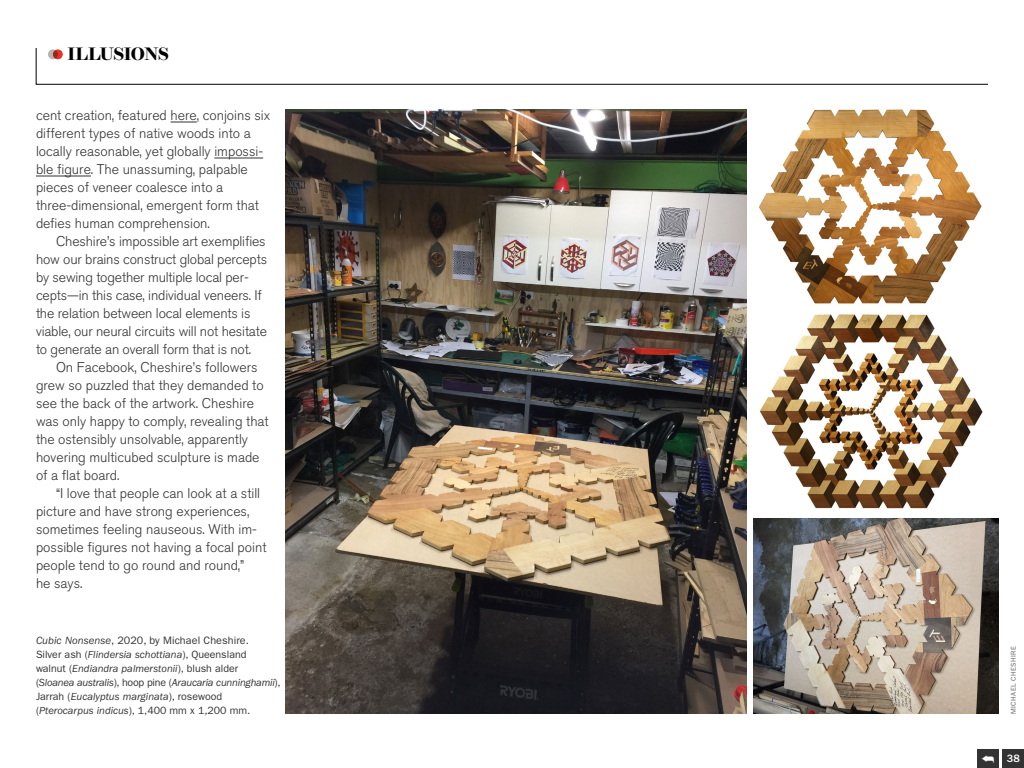
<style>
.page{position:relative;width:1024px;height:768px;background:#fff}
.page>*{position:absolute;margin:0;border:0;box-sizing:border-box;transform-origin:0 0}
.t1{font:600 18px "Brunel Deck";letter-spacing:-.03em;color:#000}
.t2{font:300 14px/18px "Akzidenz Grotesk BQ";color:#333}
.t3{font:500 11px "ITC Franklin Gothic Std";color:#fff}
.t4{font:10.8px "ITC Franklin Gothic Std";letter-spacing:.005em;color:#333}
.t5{font:italic 10.6px/14px "ITC Franklin Gothic Std";color:#333}
.t6{font:7px "ITC Franklin Gothic Std";letter-spacing:.055em;color:#666}
.s1{font-style:italic}
.s2{font-style:normal}
</style>
<div class="page">
<svg style="left:171px;top:122px;width:26px;height:1px"></svg>
<hr style="left:214px;top:158px;width:49px;height:1px;background:#333">
<hr style="left:36px;top:176px;width:55px;height:1px;background:#333">
<img style="left:759px;top:109px;width:223px;height:195px">
<img style="left:759px;top:314px;width:224px;height:195px">
<img style="left:753px;top:518px;width:246px;height:196px">
<div style="left:977px;top:749px;width:22px;height:19px;background:#333"></div>
<svg style="left:36px;top:48px;width:952px;height:37px"></svg>
<img style="left:286px;top:109px;width:461px;height:605px">
<div style="left:1003px;top:749px;width:21px;height:19px;background:#333"></div>
<p class="t1" style="left:68px;top:44px;width:103px">ILLUSIONS</p>
<p class="t2" style="left:36px;top:106px;width:236px">cent creation, featured here, conjoins six different types of native woods into a locally reasonable, yet globally impossi&shy;ble figure. The unassuming, palpable pieces of veneer coalesce into a three-dimensional, emergent form that defies human comprehension.</p>
<p class="t2" style="left:36px;top:232px;width:233px;text-indent:20px">Cheshire’s impossible art exemplifies how our brains construct global percepts by sewing together multiple local per&shy;cepts—in this case, individual veneers. If the relation between local elements is viable, our neural circuits will not hesitate to generate an overall form that is not.</p>
<p class="t2" style="left:36px;top:358px;width:234px;text-indent:20px">On Facebook, Cheshire’s followers grew so puzzled that they demanded to see the back of the artwork. Cheshire was only happy to comply, revealing that the ostensibly unsolvable, apparently hovering multicubed sculpture is made of a flat board.</p>
<p class="t2" style="left:36px;top:485px;width:232px;text-indent:20px">“I love that people can look at a still picture and have strong experiences, sometimes feeling nauseous. With im&shy;possible figures not having a focal point people tend to go round and round,”<br>he says.</p>
<p class="t4" style="left:36px;top:634px;width:215px"><span class="s1">Cubic Nonsense</span>, 2020, by Michael Cheshire.</p>
<p class="t5" style="left:36px;top:648px;width:246px"><span class="s2">Silver ash (</span>Flindersia schottiana<span class="s2">), Queensland<br>walnut (</span>Endiandra palmerstonii<span class="s2">), blush alder<br>(</span>Sloanea australis<span class="s2">), hoop pine (</span>Araucaria cunninghamii<span class="s2">), Jarrah (</span>Eucalyptus marginata<span class="s2">), rosewood (</span>Pterocarpus indicus<span class="s2">), 1,400 mm x 1,200 mm.</span></p>
<p class="t6" style="left:1009px;top:714px;width:69px;rotate:-90deg">MICHAEL CHESHIRE</p>
<p class="t3" style="left:1007px;top:752px;width:14px">38</p>
</div>
